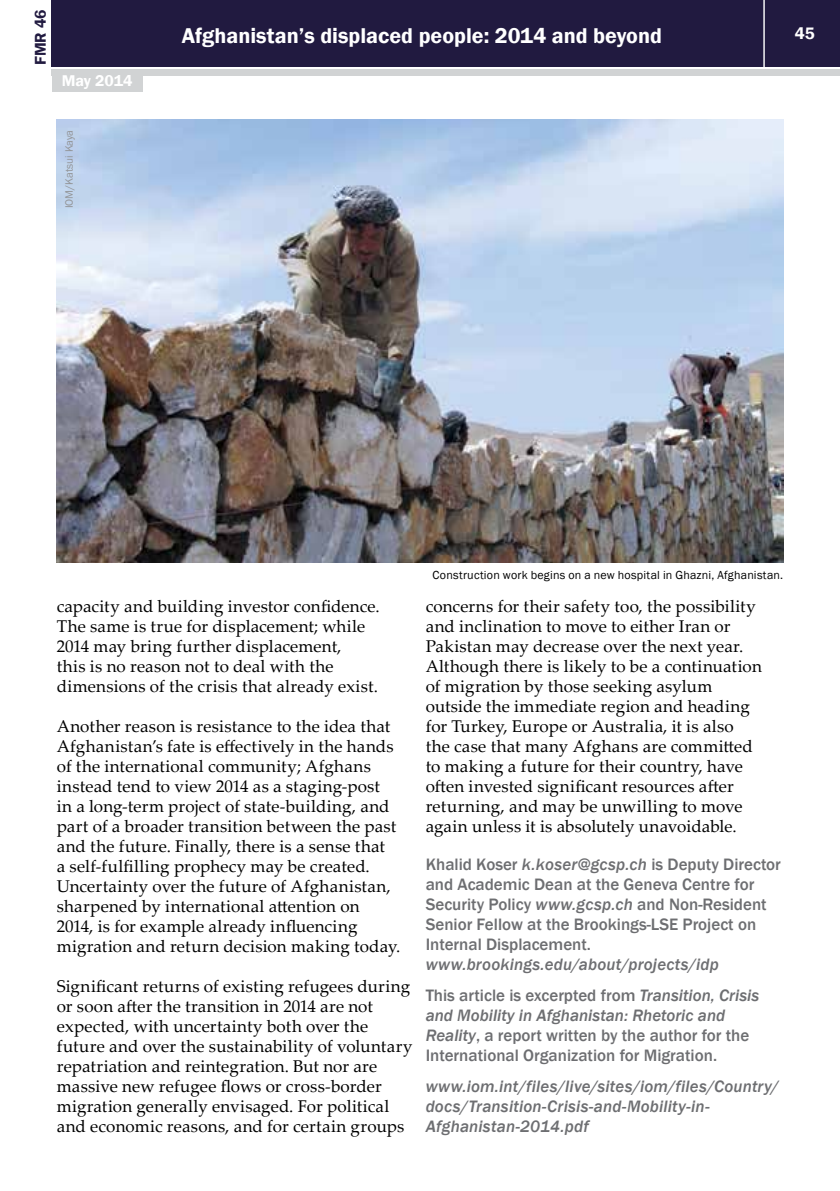
<style>
.page{position:relative;width:840px;height:1191px;background:#fff}
.page>*{position:absolute;margin:0;border:0;box-sizing:border-box;transform-origin:0 0}
.t1{font:600 22px "Franklin Gothic";color:#fff}
.t2{font:17px/20px "Palatino Linotype";letter-spacing:.01em;color:#000}
.t3{font:500 17px/20px "Franklin Gothic";color:#6d6e71}
.t4{font:italic 500 17px/20px "Franklin Gothic";letter-spacing:.01em;color:#6d6e71}
.t5{font:600 17px "Franklin Gothic";color:#fff}
.t6{font:600 16px "Franklin Gothic";color:#fff}
.t7{font:600 16px "Franklin Gothic";color:#211a40}
.t8{font:12px "Franklin Gothic";letter-spacing:.02em;color:#000}
.t9{font:11px "Franklin Gothic";color:#939598}
.s1{font-style:italic}
.s2{font-style:normal}
</style>
<div class="page">
<div style="left:52px;top:0;width:787px;height:66px;background:#211a40"></div>
<div style="left:52px;top:69px;width:787px;height:6px;background:#d1d3d4"></div>
<hr style="left:763px;top:0;width:1px;height:68px;background:#fff">
<div style="left:52px;top:74px;width:90px;height:18px;background:#d1d3d4"></div>
<img style="left:57px;top:119px;width:725px;height:443px">
<p class="t7" style="left:31px;top:65px;width:57px;rotate:-90deg">FMR 46</p>
<p class="t6" style="left:62px;top:71px;width:72px">May 2014</p>
<p class="t9" style="left:62px;top:208px;width:80px;rotate:-90deg">IOM/Katsui Kaya</p>
<p class="t1" style="left:182px;top:22px;width:481px">Afghanistan’s displaced people: 2014 and beyond</p>
<p class="t5" style="left:794px;top:23px;width:21px">45</p>
<p class="t2" style="left:57px;top:596px;width:324px">capacity and building investor confidence.<br>The same is true for displacement; while 2014 may bring further displacement,<br>this is no reason not to deal with the dimensions of the crisis that already exist.</p>
<p class="t2" style="left:57px;top:716px;width:345px">Another reason is resistance to the idea that Afghanistan’s fate is effectively in the hands of the international community; Afghans instead tend to view 2014 as a staging-post<br>in a long-term project of state-building, and part of a broader transition between the past and the future. Finally, there is a sense that<br>a self-fulfilling prophecy may be created.<br>Uncertainty over the future of Afghanistan, sharpened by international attention on 2014, is for example already influencing migration and return decision making today.</p>
<p class="t2" style="left:57px;top:975px;width:357px">Significant returns of existing refugees during or soon after the transition in 2014 are not expected, with uncertainty both over the future and over the sustainability of voluntary repatriation and reintegration. But nor are massive new refugee flows or cross-border migration generally envisaged. For political and economic reasons, and for certain groups</p>
<p class="t8" style="left:432px;top:567px;width:352px">Construction work begins on a new hospital in Ghazni, Afghanistan.</p>
<p class="t2" style="left:425px;top:595px;width:337px">concerns for their safety too, the possibility and inclination to move to either Iran or Pakistan may decrease over the next year.<br>Although there is likely to be a continuation of migration by those seeking asylum outside the immediate region and heading for Turkey, Europe or Australia, it is also the case that many Afghans are committed to making a future for their country, have often invested significant resources after returning, and may be unwilling to move again unless it is absolutely unavoidable.</p>
<p class="t3" style="left:425px;top:854px;width:356px">Khalid Koser <span class="s1">k.koser@gcsp.ch</span> is Deputy Director and Academic Dean at the Geneva Centre for Security Policy <span class="s1">www.gcsp.ch</span> and Non-Resident Senior Fellow at the Brookings-LSE Project on Internal Displacement.</p>
<p class="t4" style="left:425px;top:948px;width:335px;line-height:31.4px">www.brookings.edu/about/projects/idp<br><span class="s2">This article is excerpted from</span> Transition, Crisis</p>
<p class="t3" style="left:425px;top:1005px;width:325px"><span class="s1">and Mobility in Afghanistan: Rhetoric and<br>Reality</span>, a report written by the author for the<br>International Organization for Migration.</p>
<p class="t4" style="left:425px;top:1077px;width:354px">www.iom.int/files/live/sites/iom/files/Country/ docs/Transition-Crisis-and-Mobility-in-<br>Afghanistan-2014.pdf</p>
</div>
